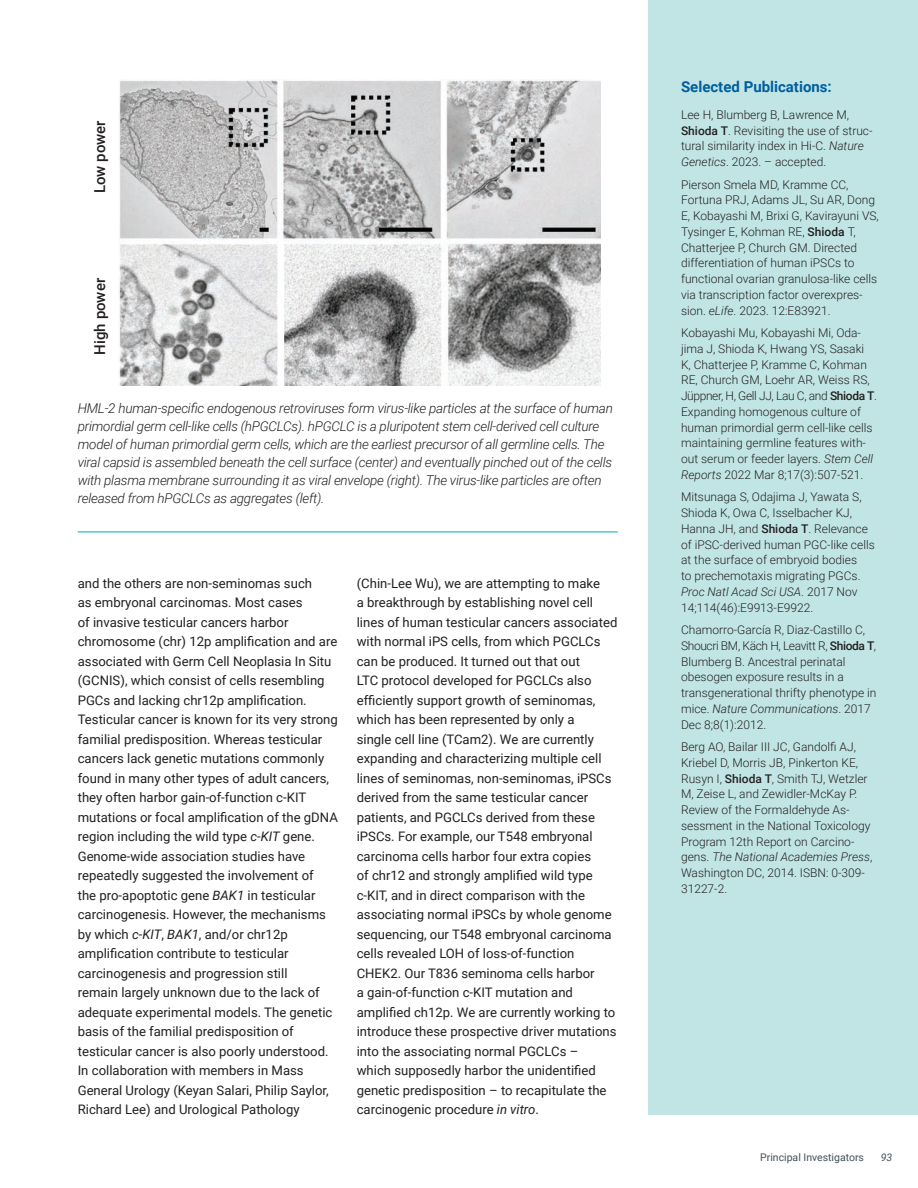
<style>
.page{position:relative;width:918px;height:1188px;background:#fff}
.page>*{position:absolute;margin:0;border:0;box-sizing:border-box;transform-origin:0 0}
.Publications_Head{font:700 15px "Roboto";color:#005e9e}
.Body_copy{font:500 15px "Roboto";color:#231f20}
.t1{font:italic 300 13.5px/18px "Roboto";letter-spacing:-.02em;color:#231f20}
.Body_copy-2{font:13.2px/19.5px "Roboto";color:#231f20}
.Publications{font:300 12px/15.8px "Roboto";color:#231f20}
.t2{font:10.5px "Roboto";color:#41515b}
.t3{font:italic 10.5px "Roboto";color:#41515b}
.s1{font-style:italic}
.s2{font-weight:500}
</style>
<div class="page">
<div style="left:648px;top:0;width:270px;height:1115px;background:#c1e5e5"></div>
<img style="left:119px;top:80px;width:482px;height:306px">
<hr style="left:78px;top:532px;width:540px;height:1px;background:#00aab8">
<p class="Body_copy" style="left:89px;top:193px;width:74px;rotate:-90deg">Low power</p>
<p class="Body_copy" style="left:89px;top:355px;width:78px;rotate:-90deg">High power</p>
<p class="t1" style="left:78px;top:399px;width:537px">HML-2 human-specific endogenous retroviruses form virus-like particles at the surface of human primordial germ cell-like cells (hPGCLCs). hPGCLC is a pluripotent stem cell-derived cell culture model of human primordial germ cells, which are the earliest precursor of all germline cells. The viral capsid is assembled beneath the cell surface (center) and eventually pinched out of the cells with plasma membrane surrounding it as viral envelope (right). The virus-like particles are often released from hPGCLCs as aggregates (left).</p>
<p class="Body_copy-2" style="left:78px;top:573px;width:262px">and the others are non-seminomas such<br>as embryonal carcinomas. Most cases<br>of invasive testicular cancers harbor chromosome (chr) 12p amplification and are associated with Germ Cell Neoplasia In Situ (GCNIS), which consist of cells resembling PGCs and lacking chr12p amplification.<br>Testicular cancer is known for its very strong familial predisposition. Whereas testicular cancers lack genetic mutations commonly found in many other types of adult cancers, they often harbor gain-of-function c-KIT mutations or focal amplification of the gDNA region including the wild type <span class="s1">c-KIT</span> gene.<br>Genome-wide association studies have repeatedly suggested the involvement of<br>the pro-apoptotic gene <span class="s1">BAK1</span> in testicular carcinogenesis. However, the mechanisms by which <span class="s1">c-KIT</span>, <span class="s1">BAK1</span>, and/or chr12p amplification contribute to testicular carcinogenesis and progression still<br>remain largely unknown due to the lack of adequate experimental models. The genetic basis of the familial predisposition of testicular cancer is also poorly understood.<br>In collaboration with members in Mass General Urology (Keyan Salari, Philip Saylor, Richard Lee) and Urological Pathology</p>
<p class="Body_copy-2" style="left:357px;top:573px;width:262px">(Chin-Lee Wu), we are attempting to make<br>a breakthrough by establishing novel cell lines of human testicular cancers associated with normal iPS cells, from which PGCLCs can be produced. It turned out that out<br>LTC protocol developed for PGCLCs also efficiently support growth of seminomas, which has been represented by only a<br>single cell line (TCam2). We are currently expanding and characterizing multiple cell lines of seminomas, non-seminomas, iPSCs derived from the same testicular cancer patients, and PGCLCs derived from these iPSCs. For example, our T548 embryonal carcinoma cells harbor four extra copies<br>of chr12 and strongly amplified wild type c-KIT, and in direct comparison with the associating normal iPSCs by whole genome sequencing, our T548 embryonal carcinoma cells revealed LOH of loss-of-function CHEK2. Our T836 seminoma cells harbor<br>a gain-of-function c-KIT mutation and amplified ch12p. We are currently working to introduce these prospective driver mutations into the associating normal PGCLCs –<br>which supposedly harbor the unidentified genetic predisposition – to recapitulate the carcinogenic procedure <span class="s1">in vitro</span>.</p>
<p class="Publications_Head" style="left:681px;top:76px;width:152px">Selected Publications:</p>
<p class="Publications" style="left:681px;top:106px;width:193px">Lee H, Blumberg B, Lawrence M, <span class="s2">Shioda T</span>. Revisiting the use of struc&shy;tural similarity index in Hi-C. <span class="s1">Nature Genetics</span>. 2023. – accepted.</p>
<p class="Publications" style="left:681px;top:176px;width:199px">Pierson Smela MD, Kramme CC, Fortuna PRJ, Adams JL, Su AR, Dong E, Kobayashi M, Brixi G, Kavirayuni VS, Tysinger E, Kohman RE, <span class="s2">Shioda</span> T, Chatterjee P, Church GM. Directed differentiation of human iPSCs to functional ovarian granulosa-like cells via transcription factor overexpres&shy;sion. <span class="s1">eLife</span>. 2023. 12:E83921.</p>
<p class="Publications" style="left:681px;top:324px;width:197px">Kobayashi Mu, Kobayashi Mi, Oda&shy;jima J, Shioda K, Hwang YS, Sasaki K, Chatterjee P, Kramme C, Kohman RE, Church GM, Loehr AR, Weiss RS, Jüppner, H, Gell JJ, Lau C, and <span class="s2">Shioda T</span>.<br>Expanding homogenous culture of human primordial germ cell-like cells maintaining germline features with&shy;out serum or feeder layers. <span class="s1">Stem Cell Reports</span> 2022 Mar 8;17(3):507-521.</p>
<p class="Publications" style="left:681px;top:489px;width:195px">Mitsunaga S, Odajima J, Yawata S,<br>Shioda K, Owa C, Isselbacher KJ,<br>Hanna JH, and <span class="s2">Shioda T</span>. Relevance of iPSC-derived human PGC-like cells at the surface of embryoid bodies<br>to prechemotaxis migrating PGCs.<br><span class="s1">Proc Natl Acad Sci USA</span>. 2017 Nov<br>14;114(46):E9913-E9922.</p>
<p class="Publications" style="left:681px;top:621px;width:197px">Chamorro-García R, Diaz-Castillo C, Shoucri BM, Käch H, Leavitt R, <span class="s2">Shioda T</span>, Blumberg B. Ancestral perinatal obesogen exposure results in a transgenerational thrifty phenotype in mice. <span class="s1">Nature Communications</span>. 2017<br>Dec 8;8(1):2012.</p>
<p class="Publications" style="left:681px;top:738px;width:193px">Berg AO, Bailar III JC, Gandolfi AJ,<br>Kriebel D, Morris JB, Pinkerton KE,<br>Rusyn I, <span class="s2">Shioda T</span>, Smith TJ, Wetzler<br>M, Zeise L, and Zewidler-McKay P.<br>Review of the Formaldehyde As&shy;sessment in the National Toxicology<br>Program 12th Report on Carcino&shy;gens. <span class="s1">The National Academies Press</span>,<br>Washington DC, 2014. ISBN: 0-309-<br>31227-2.</p>
<p class="t2" style="left:760px;top:1150px;width:105px">Principal Investigators</p>
<p class="t3" style="left:881px;top:1150px;width:13px">93</p>
</div>
